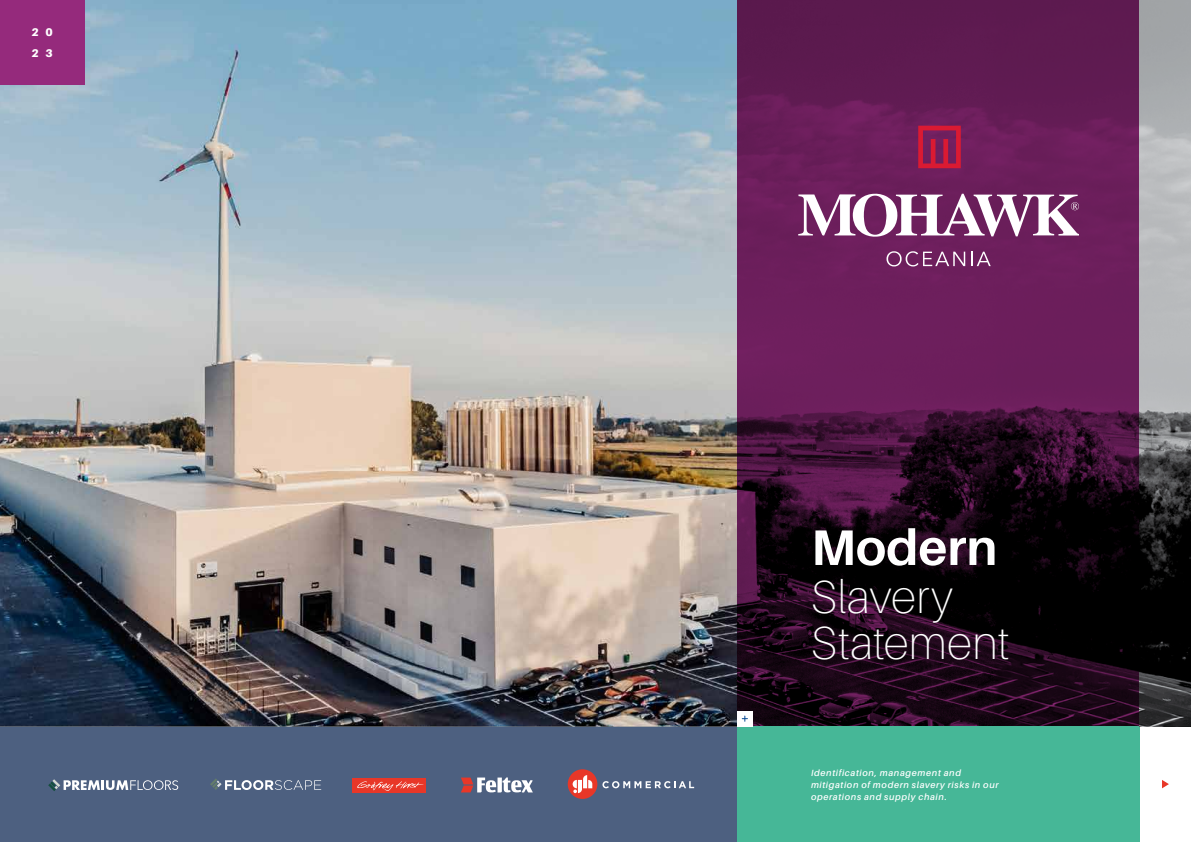
<style>
.page{position:relative;width:1191px;height:842px;background:#fff}
.page>*{position:absolute;margin:0;border:0;box-sizing:border-box;transform-origin:0 0}
.t1{font:700 50px "Aileron";color:#fff}
.t2{font:100 46.4px/45.7px "Aileron";letter-spacing:.005em;color:#fff}
.t3{font:900 11.2px/21.3px "Aileron";color:#fff}
.t4{font:italic 600 9px/12px "Aileron";letter-spacing:.075em;color:#fff}
</style>
<div class="page">
<div style="left:0;top:718px;width:1140px;height:124px;background:#4d6080"></div>
<img style="left:0;top:0;width:737px;height:726px">
<svg style="left:48px;top:779px;width:130px;height:12px"></svg>
<svg style="left:210px;top:779px;width:111px;height:11px"></svg>
<img style="left:737px;top:0;width:454px;height:726px">
<div style="left:0;top:0;width:85px;height:85px;background:#952a7c"></div>
<div style="left:737px;top:726px;width:403px;height:116px;background:#46b797"></div>
<svg style="left:461px;top:777px;width:72px;height:15px"></svg>
<div style="left:568px;top:769px;width:29px;height:30px;background:#e83728;border-radius:50%"></div>
<svg style="left:602px;top:781px;width:92px;height:7px"></svg>
<svg style="left:572px;top:775px;width:20px;height:18px"></svg>
<div style="left:353px;top:778px;width:73px;height:15px;background:#e83728"></div>
<svg style="left:357px;top:781px;width:66px;height:10px"></svg>
<svg style="left:886px;top:251px;width:79px;height:15px"></svg>
<svg style="left:971px;top:252px;width:19px;height:14px"></svg>
<svg style="left:798px;top:193px;width:281px;height:44px"></svg>
<svg style="left:918px;top:126px;width:42px;height:42px;background:#a51c48"></svg>
<div style="left:737px;top:711px;width:15px;height:15px;background:#fff"></div>
<svg style="left:742px;top:716px;width:5px;height:5px"></svg>
<svg style="left:1162px;top:780px;width:6px;height:8px"></svg>
<p class="t3" style="left:32px;top:21px;width:23px">2 0<br>2 3</p>
<h1 class="t1" style="left:811px;top:520px;width:188px">Modern</h1>
<h2 class="t2" style="left:811px;top:575px;width:200px">Slavery<br>Statement</h2>
<p class="t4" style="left:811px;top:766px;width:189px">Identification, management and mitigation of modern slavery risks in our operations and supply chain.</p>
</div>
